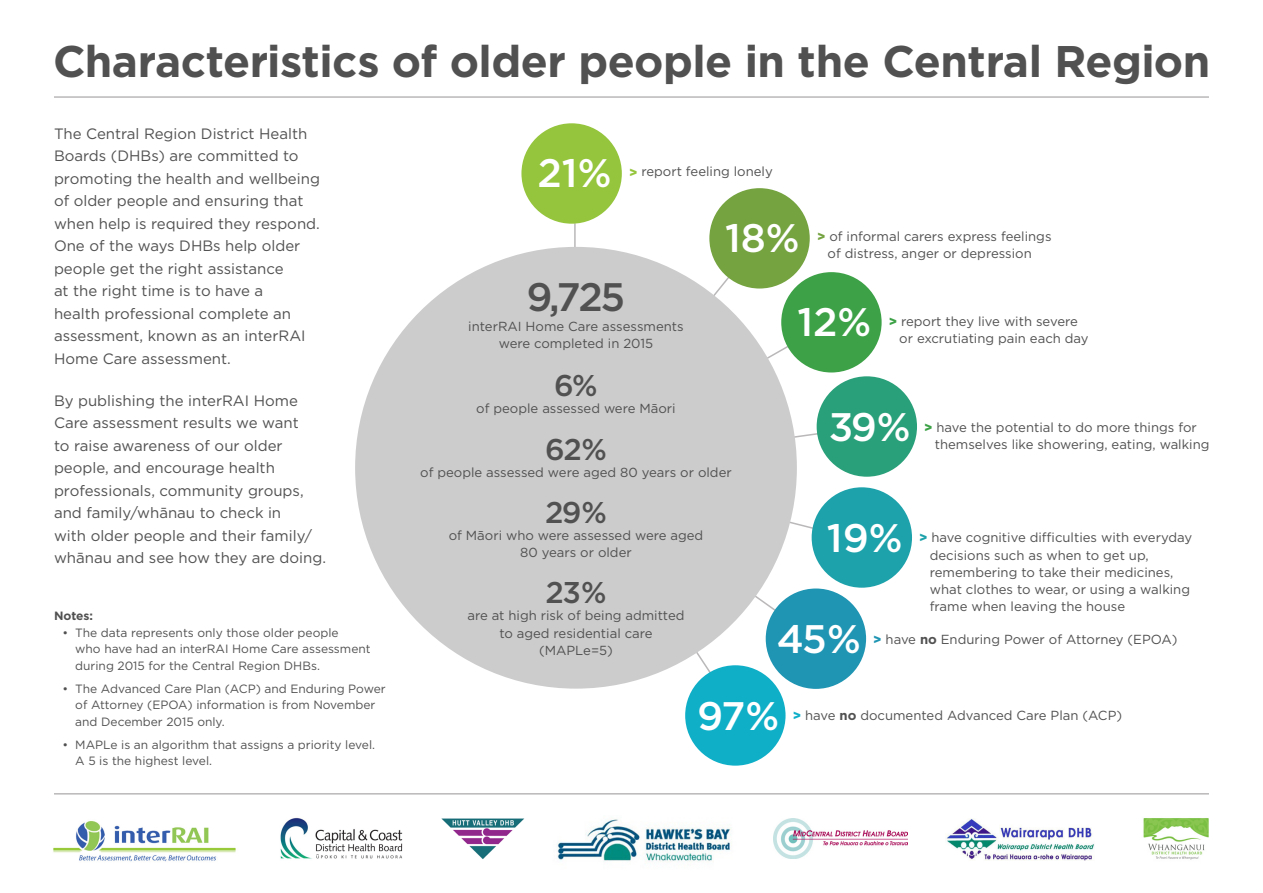
<style>
.page{position:relative;width:1263px;height:893px;background:#fff}
.page>*{position:absolute;margin:0;border:0;box-sizing:border-box;transform-origin:0 0}
.t1{font:700 44.25px "Gotham";letter-spacing:-.01em;color:#515152}
.t2{font:500 39.75px "Gotham";color:#fff}
.t3{font:500 39.75px "Gotham";color:#515152}
.t4{font:500 30px "Gotham";color:#515152}
.Inside_Body{font:15px/22.5px "Gotham";color:#515152}
.Graph_Labels{font:13.2px/17.2px "Gotham";color:#515152}
.t5{font:12px/16.5px "Gotham";color:#515152}
.Inside_Body-2{font:700 12px "Gotham";color:#515152}
.s1{font-weight:900;color:#95c53c}
.s2{font-weight:900;color:#75a340}
.s3{font-weight:900;color:#3da247}
.s4{font-weight:900;color:#1da2ab}
.s5{font-weight:900;color:#1f95b3}
.s6{font-weight:700}
.s7{font-weight:900;color:#0fafc8}
</style>
<div class="page">
<img style="left:280px;top:818px;width:123px;height:41px">
<img style="left:557px;top:819px;width:174px;height:43px">
<img style="left:441px;top:818px;width:84px;height:41px">
<img style="left:773px;top:818px;width:135px;height:40px">
<img style="left:1143px;top:818px;width:66px;height:42px">
<img style="left:53px;top:821px;width:183px;height:41px">
<img style="left:947px;top:819px;width:148px;height:41px">
<hr style="left:54px;top:793px;width:1155px;height:1px;background:#bab8b9">
<hr style="left:54px;top:96px;width:1155px;height:2px;background:#bab8b9">
<hr style="left:574px;top:223px;width:2px;height:245px;background:#bab8b9">
<svg style="left:574px;top:235px;width:294px;height:481px"></svg>
<div style="left:355px;top:247px;width:442px;height:442px;background:#cdcccc;border-radius:50%"></div>
<div style="left:521px;top:123px;width:101px;height:101px;background:#95c53c;border-radius:50%"></div>
<div style="left:709px;top:188px;width:101px;height:101px;background:#75a340;border-radius:50%"></div>
<div style="left:781px;top:272px;width:101px;height:100px;background:#3da247;border-radius:50%"></div>
<div style="left:817px;top:376px;width:100px;height:101px;background:#29a079;border-radius:50%"></div>
<div style="left:812px;top:487px;width:100px;height:101px;background:#1da2ab;border-radius:50%"></div>
<div style="left:685px;top:665px;width:100px;height:101px;background:#0fafc8;border-radius:50%"></div>
<div style="left:766px;top:588px;width:100px;height:101px;background:#1f95b3;border-radius:50%"></div>
<p class="t1" style="left:53px;top:32px;width:1159px">Characteristics of older people in the Central Region</p>
<p class="Inside_Body" style="left:54px;top:122px;width:267px">The Central Region District Health<br>Boards (DHBs) are committed to promoting the health and wellbeing of older people and ensuring that when help is required they respond.<br>One of the ways DHBs help older people get the right assistance<br>at the right time is to have a<br>health professional complete an assessment, known as an interRAI<br>Home Care assessment.</p>
<p class="Inside_Body" style="left:54px;top:389px;width:274px">By publishing the interRAI Home<br>Care assessment results we want<br>to raise awareness of our older people, and encourage health professionals, community groups, and family/whānau to check in<br>with older people and their family/ whānau and see how they are doing.</p>
<p class="Inside_Body-2" style="left:54px;top:608px;width:41px">Notes:</p>
<p class="t5" style="left:75px;top:624px;width:297px;text-indent:-13px">• The data represents only those older people<br>who have had an interRAI Home Care assessment during 2015 for the Central Region DHBs.</p>
<p class="t5" style="left:75px;top:680px;width:312px;text-indent:-13px">• The Advanced Care Plan (ACP) and Enduring Power of Attorney (EPOA) information is from November and December 2015 only.</p>
<p class="t5" style="left:75px;top:736px;width:301px;text-indent:-13px">• MAPLe is an algorithm that assigns a priority level.<br>A 5 is the highest level.</p>
<p class="t2" style="left:538px;top:147px;width:75px">21%</p>
<p class="Graph_Labels" style="left:629px;top:163px;width:145px"><span class="s1">&gt;</span> report feeling lonely</p>
<p class="t2" style="left:725px;top:212px;width:76px">18%</p>
<p class="Graph_Labels" style="left:828px;top:227px;width:225px;text-indent:-11px"><span class="s2">&gt;</span> of informal carers express feelings of distress, anger or depression</p>
<p class="t3" style="left:527px;top:270px;width:100px">9,725</p>
<p class="Graph_Labels" style="left:468px;top:317px;width:217px;text-align:center">interRAI Home Care assessments were completed in 2015</p>
<p class="t4" style="left:554px;top:366px;width:45px">6%</p>
<p class="Graph_Labels" style="left:476px;top:399px;width:201px">of people assessed were Māori</p>
<p class="t4" style="left:545px;top:429px;width:63px">62%</p>
<p class="Graph_Labels" style="left:420px;top:463px;width:313px">of people assessed were aged 80 years or older</p>
<p class="t4" style="left:545px;top:492px;width:63px">29%</p>
<p class="Graph_Labels" style="left:449px;top:526px;width:256px;text-align:center">of Māori who were assessed were aged<br>80 years or older</p>
<p class="t4" style="left:545px;top:573px;width:63px">23%</p>
<p class="Graph_Labels" style="left:467px;top:607px;width:219px;text-align:center">are at high risk of being admitted to aged residential care (MAPLe=5)</p>
<p class="t2" style="left:797px;top:296px;width:75px">12%</p>
<p class="Graph_Labels" style="left:899px;top:312px;width:191px;text-indent:-11px"><span class="s3">&gt;</span> report they live with severe or excrutiating pain each day</p>
<p class="t2" style="left:829px;top:401px;width:83px">39%</p>
<p class="Graph_Labels" style="left:935px;top:418px;width:276px;text-indent:-11px"><span class="s3">&gt;</span> have the potential to do more things for themselves like showering, eating, walking</p>
<p class="t2" style="left:827px;top:512px;width:77px">19%</p>
<p class="Graph_Labels" style="left:930px;top:529px;width:264px;text-indent:-11px"><span class="s4">&gt;</span> have cognitive difficulties with everyday decisions such as when to get up, remembering to take their medicines, what clothes to wear, or using a walking frame when leaving the house</p>
<p class="t2" style="left:777px;top:613px;width:86px">45%</p>
<p class="Graph_Labels" style="left:873px;top:631px;width:306px"><span class="s5">&gt;</span> have <span class="s6">no</span> Enduring Power of Attorney (EPOA)</p>
<p class="t2" style="left:697px;top:690px;width:83px">97%</p>
<p class="Graph_Labels" style="left:793px;top:706px;width:331px"><span class="s7">&gt;</span> have <span class="s6">no</span> documented Advanced Care Plan (ACP)</p>
</div>
